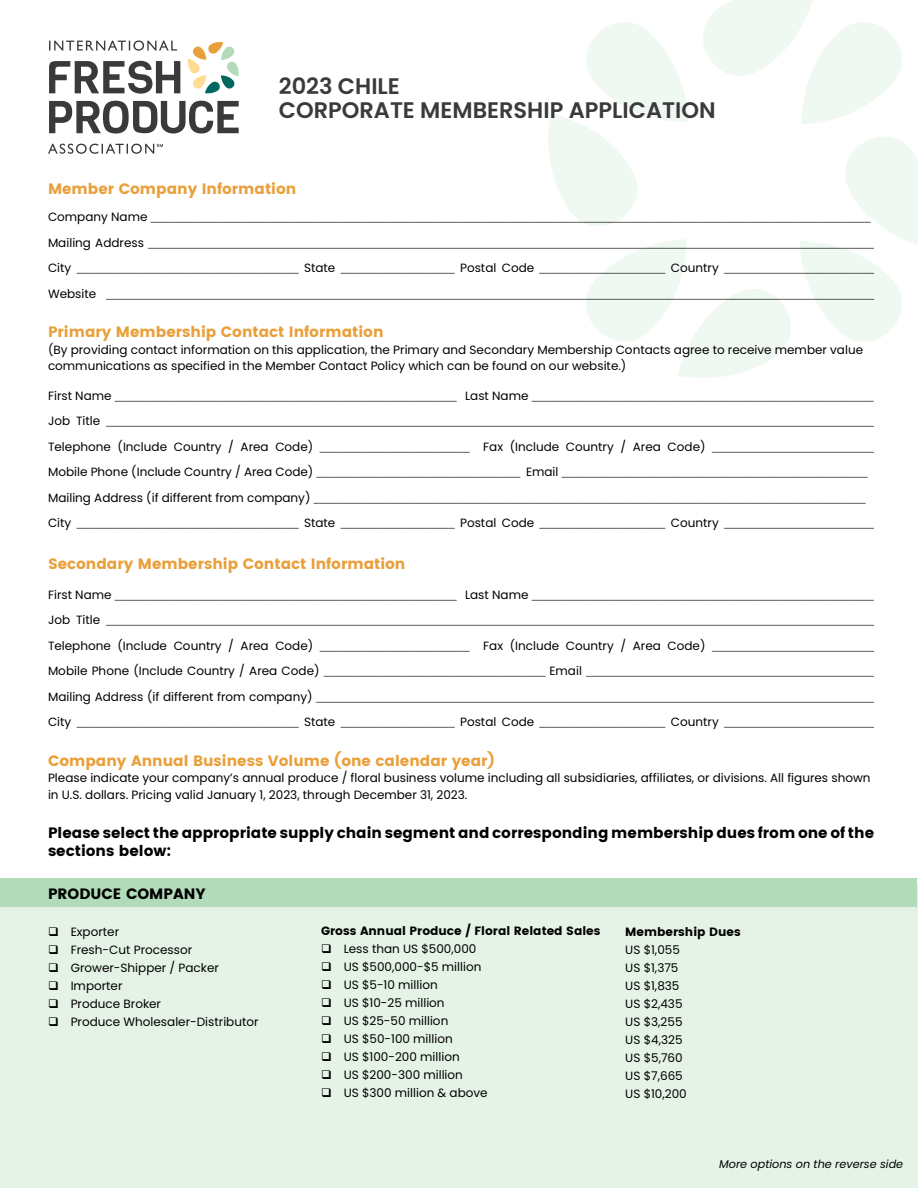
<style>
.page{position:relative;width:918px;height:1188px;background:#fff}
.page>*{position:absolute;margin:0;border:0;box-sizing:border-box;transform-origin:0 0}
.t1{font:600 22.5px "Poppins";color:#3c393c}
.t2{font:15px "Poppins";color:#e99f3a}
.t3{font:15px/18px "Poppins";color:#000}
.t4{font:12px "Minion Pro";color:#000}
.t5{font:12px/16.5px "Poppins";color:#000}
.t6{font:12px "Poppins";color:#000}
.t7{font:italic 11.25px "Poppins";color:#000}
.s1{font-family:"Poppins"}
.s2{font-family:"Minion Pro"}
</style>
<div class="page">
<svg style="left:548px;top:0;width:370px;height:378px"></svg>
<div style="left:0;top:883px;width:918px;height:305px;background:#e5f3e7"></div>
<div style="left:1px;top:878px;width:916px;height:29px;background:#b2dbb9"></div>
<svg style="left:48px;top:40px;width:191px;height:114px"></svg>
<p class="t1" style="left:279px;top:73px;width:123px">2023 CHILE</p>
<p class="t1" style="left:279px;top:97px;width:438px">CORPORATE MEMBERSHIP APPLICATION</p>
<p class="t2" style="left:48px;top:180px;width:250px">Member Company Information</p>
<p class="t4" style="left:48px;top:209px;width:824px"><span class="s1">Company Name</span> ________________________________________________________________________________________________________________________</p>
<p class="t4" style="left:48px;top:235px;width:828px"><span class="s1">Mailing Address</span> _________________________________________________________________________________________________________________________</p>
<p class="t4" style="left:48px;top:260px;width:828px"><span class="s1">City</span> _____________________________________ <span class="s1">State</span> ___________________ <span class="s1">Postal Code</span> _____________________ <span class="s1">Country</span> _________________________</p>
<p class="t4" style="left:48px;top:286px;width:828px"><span class="s1">Website</span> ________________________________________________________________________________________________________________________________</p>
<p class="t2" style="left:48px;top:323px;width:337px">Primary Membership Contact Information</p>
<p class="t5" style="left:48px;top:341px;width:817px">(By providing contact information on this application, the Primary and Secondary Membership Contacts agree to receive member value communications as specified in the Member Contact Policy which can be found on our website.)</p>
<p class="t4" style="left:48px;top:388px;width:827px"><span class="s1">First Name</span> _________________________________________________________ <span class="s1">Last Name</span> _________________________________________________________</p>
<p class="t4" style="left:48px;top:414px;width:828px"><span class="s1">Job Title</span> ________________________________________________________________________________________________________________________________</p>
<p class="t5" style="left:48px;top:439px;width:828px">Telephone (Include Country / Area Code) <span class="s2">_________________________</span> Fax (Include Country / Area Code) <span class="s2">___________________________</span></p>
<p class="t4" style="left:48px;top:465px;width:821px"><span class="s1">Mobile Phone (Include Country / Area Code)</span> __________________________________ <span class="s1">Email</span> ___________________________________________________</p>
<p class="t4" style="left:48px;top:490px;width:819px"><span class="s1">Mailing Address (if different from company)</span> ____________________________________________________________________________________________</p>
<p class="t4" style="left:48px;top:516px;width:828px"><span class="s1">City</span> _____________________________________ <span class="s1">State</span> ___________________ <span class="s1">Postal Code</span> _____________________ <span class="s1">Country</span> _________________________</p>
<p class="t2" style="left:48px;top:555px;width:359px">Secondary Membership Contact Information</p>
<p class="t4" style="left:48px;top:587px;width:827px"><span class="s1">First Name</span> _________________________________________________________ <span class="s1">Last Name</span> _________________________________________________________</p>
<p class="t4" style="left:48px;top:612px;width:828px"><span class="s1">Job Title</span> ________________________________________________________________________________________________________________________________</p>
<p class="t5" style="left:48px;top:637px;width:828px">Telephone (Include Country / Area Code) <span class="s2">_________________________</span> Fax (Include Country / Area Code) <span class="s2">___________________________</span></p>
<p class="t4" style="left:48px;top:663px;width:828px"><span class="s1">Mobile Phone (Include Country / Area Code)</span> _____________________________________ <span class="s1">Email</span> ________________________________________________</p>
<p class="t4" style="left:48px;top:689px;width:828px"><span class="s1">Mailing Address (if different from company)</span> _____________________________________________________________________________________________</p>
<p class="t4" style="left:48px;top:714px;width:828px"><span class="s1">City</span> _____________________________________ <span class="s1">State</span> ___________________ <span class="s1">Postal Code</span> _____________________ <span class="s1">Country</span> _________________________</p>
<p class="t2" style="left:48px;top:752px;width:448px">Company Annual Business Volume (one calendar year)</p>
<p class="t5" style="left:48px;top:770px;width:824px">Please indicate your company’s annual produce / floral business volume including all subsidiaries, affiliates, or divisions. All figures shown in U.S. dollars. Pricing valid January 1, 2023, through December 31, 2023.</p>
<p class="t3" style="left:48px;top:824px;width:828px">Please select the appropriate supply chain segment and corresponding membership dues from one of the sections below:</p>
<p class="t3" style="left:48px;top:885px;width:159px">PRODUCE COMPANY</p>
<p class="t5" style="left:48px;top:923px;width:73px">❑ Exporter</p>
<p class="t5" style="left:48px;top:941px;width:146px">❑ Fresh-Cut Processor</p>
<p class="t5" style="left:48px;top:959px;width:172px">❑ Grower-Shipper / Packer</p>
<p class="t5" style="left:48px;top:977px;width:76px">❑ Importer</p>
<p class="t5" style="left:48px;top:995px;width:115px">❑ Produce Broker</p>
<p class="t5" style="left:48px;top:1013px;width:212px">❑ Produce Wholesaler-Distributor</p>
<p class="t6" style="left:321px;top:924px;width:281px">Gross Annual Produce / Floral Related Sales</p>
<p class="t5" style="left:321px;top:941px;width:157px">❑ Less than US $500,000</p>
<p class="t5" style="left:321px;top:959px;width:162px">❑ US $500,000-$5 million</p>
<p class="t5" style="left:321px;top:977px;width:118px">❑ US $5-10 million</p>
<p class="t5" style="left:321px;top:995px;width:125px">❑ US $10-25 million</p>
<p class="t5" style="left:321px;top:1013px;width:129px">❑ US $25-50 million</p>
<p class="t5" style="left:321px;top:1031px;width:133px">❑ US $50-100 million</p>
<p class="t5" style="left:321px;top:1049px;width:140px">❑ US $100-200 million</p>
<p class="t5" style="left:321px;top:1067px;width:143px">❑ US $200-300 million</p>
<p class="t5" style="left:321px;top:1085px;width:168px">❑ US $300 million &amp; above</p>
<p class="t6" style="left:625px;top:925px;width:117px">Membership Dues</p>
<p class="t5" style="left:625px;top:941px;width:56px">US $1,055</p>
<p class="t5" style="left:625px;top:959px;width:55px">US $1,375</p>
<p class="t5" style="left:625px;top:977px;width:56px">US $1,835</p>
<p class="t5" style="left:625px;top:995px;width:59px">US $2,435</p>
<p class="t5" style="left:625px;top:1013px;width:59px">US $3,255</p>
<p class="t5" style="left:625px;top:1031px;width:59px">US $4,325</p>
<p class="t5" style="left:625px;top:1049px;width:59px">US $5,760</p>
<p class="t5" style="left:625px;top:1067px;width:59px">US $7,665</p>
<p class="t5" style="left:625px;top:1085px;width:63px">US $10,200</p>
<p class="t7" style="left:719px;top:1157px;width:186px">More options on the reverse side</p>
</div>
